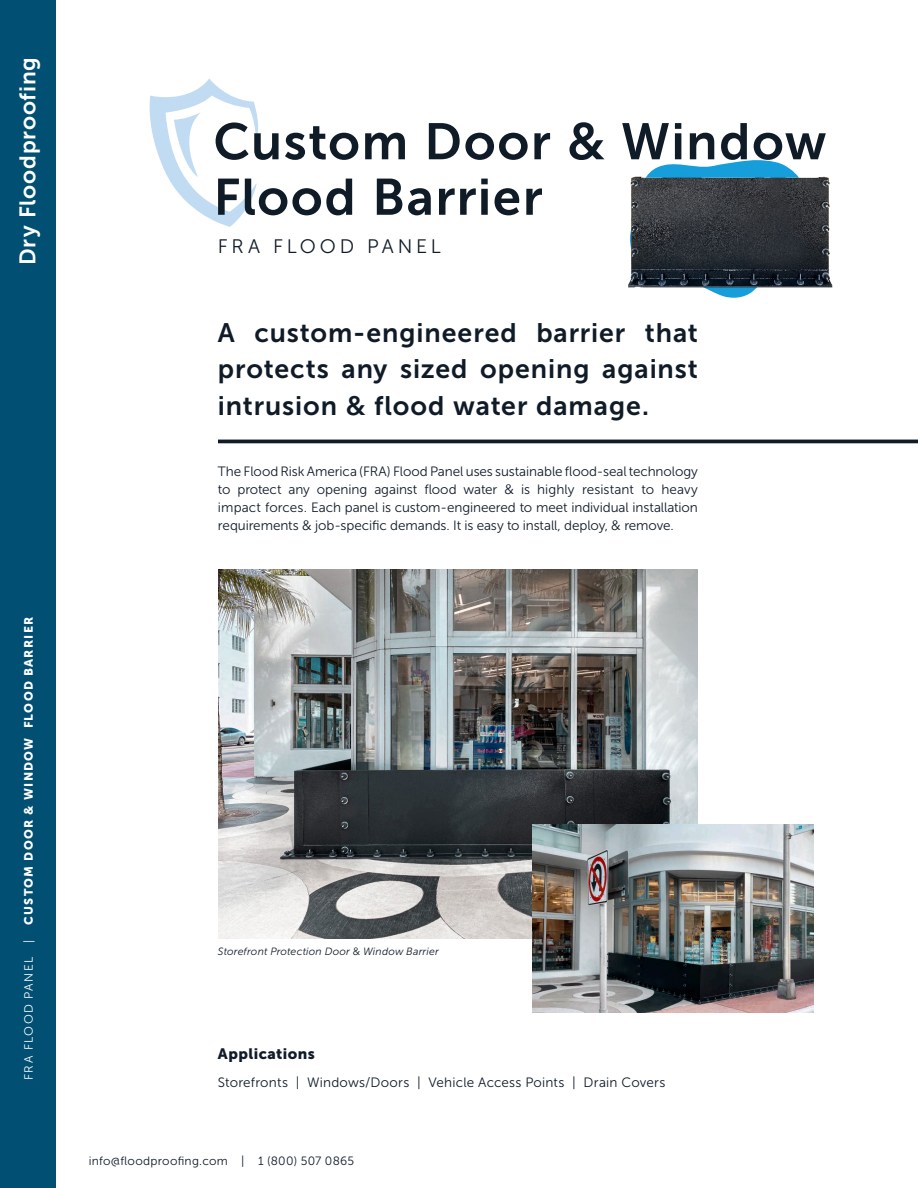
<style>
.page{position:relative;width:918px;height:1188px;background:#fff}
.page>*{position:absolute;margin:0;border:0;box-sizing:border-box;transform-origin:0 0}
.t1{font:51px "Museo Sans 700";letter-spacing:.03em;color:#101b28}
.t2{font:26.7px/36.8px "Museo Sans 700";letter-spacing:.035em;color:#101b28;text-align:justify}
.t3{font:22.5px "Museo Sans 700";letter-spacing:.035em;color:#fff}
.t4{font:19.5px "Museo Sans 300";letter-spacing:.185em;color:#101b28}
.t5{font:15px "Museo Sans 900";letter-spacing:.03em;color:#101b28}
.t6{font:13.5px/18px "Museo Sans 300";letter-spacing:.005em;color:#101b28;text-align:justify}
.t7{font:12px "Museo Sans 900";letter-spacing:.11em;color:#fff}
.t8{font:12px "Museo Sans 300";letter-spacing:.02em;color:#101b28}
.t9{font:italic 10.5px "Museo Sans 300";letter-spacing:.015em;color:#101b28}
.s1{font-family:"Museo Sans 300"}
.s2{font-family:"Avenir Next";font-weight:700}
.s3{font-family:"Avenir Next";font-weight:600}
.s4{font-family:"Avenir Next"}
.s5{font-family:"Avenir Next";font-style:normal}
</style>
<div class="page">
<svg style="left:150px;top:79px;width:108px;height:148px"></svg>
<img style="left:218px;top:570px;width:480px;height:368px">
<div style="left:0;top:0;width:55px;height:1188px;background:#014f72"></div>
<svg style="left:658px;top:160px;width:129px;height:138px"></svg>
<hr style="left:218px;top:440px;width:700px;height:3px;background:#101b28">
<img style="left:532px;top:824px;width:282px;height:189px">
<img style="left:628px;top:167px;width:205px;height:129px">
<p class="t3" style="left:15px;top:265px;width:210px;rotate:-90deg">Dry Floodproofing</p>
<p class="t7" style="left:22px;top:1080px;width:465px;rotate:-90deg"><span class="s1">FRA FLOOD PANEL |</span> CUSTOM DOOR <span class="s2">&amp;</span> WINDOW FLOOD BARRIER</p>
<p class="t1" style="left:213px;top:113px;width:615px">Custom Door <span class="s3">&amp;</span> Window</p>
<p class="t1" style="left:213px;top:169px;width:331px">Flood Barrier</p>
<p class="t4" style="left:218px;top:235px;width:224px">FRA FLOOD PANEL</p>
<p class="t2" style="left:218px;top:314px;width:482px">A custom-engineered barrier that protects any sized opening against intrusion <span class="s3">&amp;</span> flood water damage.</p>
<p class="t6" style="left:218px;top:463px;width:482px">The Flood Risk America (FRA) Flood Panel uses sustainable flood-seal technology to protect any opening against flood water <span class="s4">&amp;</span> is highly resistant to heavy impact forces. Each panel is custom-engineered to meet individual installation requirements <span class="s4">&amp;</span> job-specific demands. It is easy to install, deploy, <span class="s4">&amp;</span> remove.</p>
<p class="t9" style="left:218px;top:946px;width:222px">Storefront Protection Door <span class="s5">&amp;</span> Window Barrier</p>
<p class="t5" style="left:218px;top:1045px;width:98px">Applications</p>
<p class="t6" style="left:218px;top:1073px;width:449px">Storefronts | Windows/Doors | Vehicle Access Points | Drain Covers</p>
<p class="t8" style="left:89px;top:1154px;width:267px">info@floodproofing.com | 1 (800) 507 0865</p>
</div>
